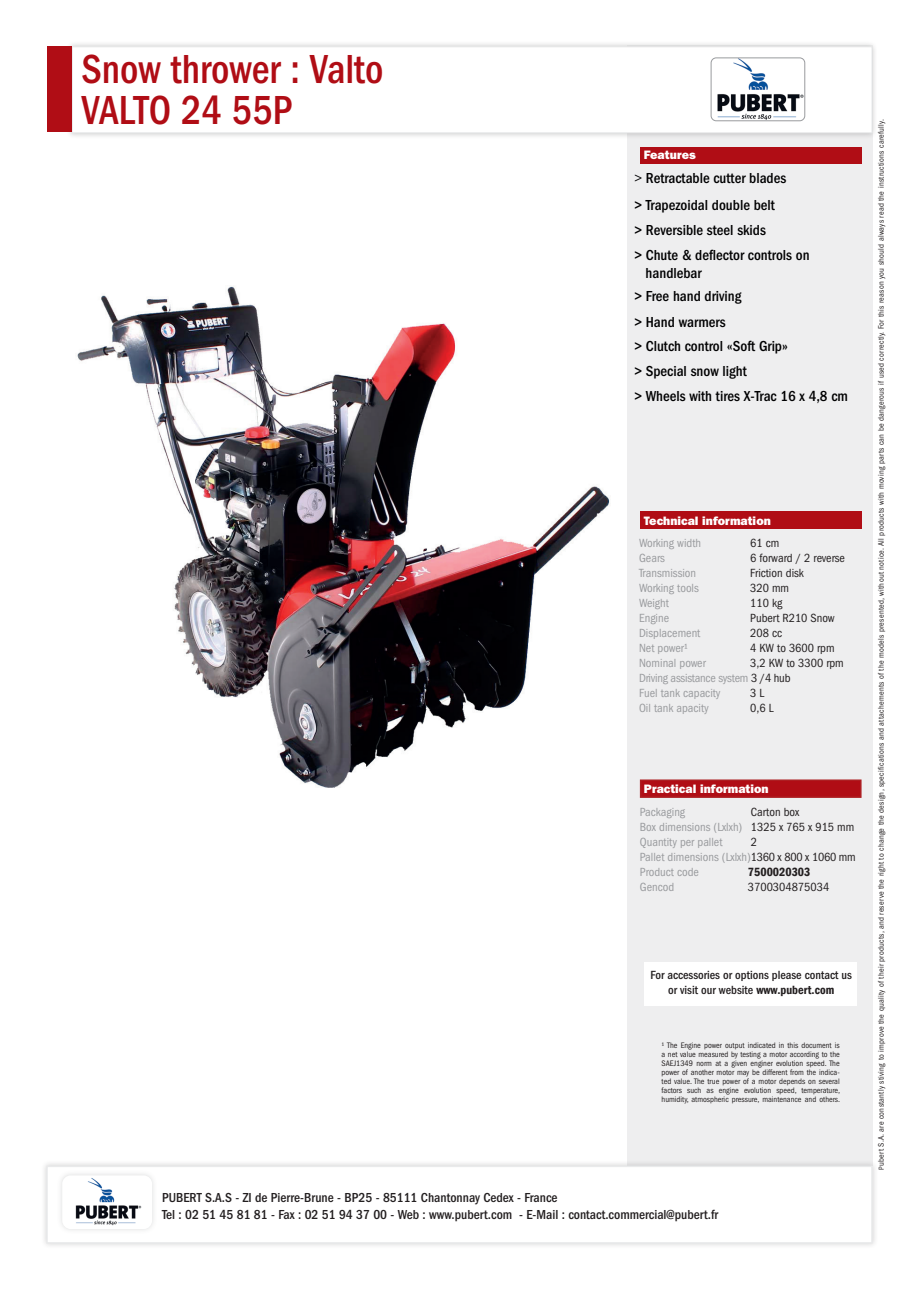
<style>
.page{position:relative;width:919px;height:1289px;background:#fff}
.page>*{position:absolute;margin:0;border:0;box-sizing:border-box;transform-origin:0 0}
.t1{font:500 condensed 42px "Franklin Gothic";color:#b00d15;scale:.95 1}
.t2{font:500 condensed 15px "Franklin Gothic";color:#000001}
.t3{font:500 condensed 13.5px "Franklin Gothic";color:#231f20}
.t4{font:condensed 12.3px "ITC Franklin Gothic Std";color:#999b9e}
.t5{font:condensed 12.3px "ITC Franklin Gothic Std";color:#231f20}
.t6{font:500 condensed 12.3px/15px "Franklin Gothic";color:#231f20;text-align:center}
.t7{font:800 12.3px "Franklin Gothic";color:#fff}
.t8{font:condensed 12.3px "ITC Franklin Gothic Std";letter-spacing:-.02em;color:#999b9e}
.t9{font:600 condensed 12.3px "Franklin Gothic";color:#231f20}
.t10{font:condensed 8.25px/9px "Franklin Gothic";letter-spacing:.03em;color:#231f20;text-align:justify}
.s1{font-family:"ITC Franklin Gothic Std";font-weight:400}
.s2{color:#231f20}
.s3{font-weight:600}
.s4{font-size:7.5px}
</style>
<div class="page">
<div style="left:627px;top:133px;width:245px;height:1032px;background:#eeeeef"></div>
<div style="left:40px;top:1159px;width:838px;height:90px;background:#f3f3f3"></div>
<div style="left:46px;top:1165px;width:826px;height:78px;background:#fff;border:2px solid #e9eaeb"></div>
<div style="left:56px;top:1169px;width:102px;height:65px;background:#f9f9f9"></div>
<div style="left:62px;top:1175px;width:90px;height:53px;background:#fff;border-radius:9px"></div>
<img style="left:75px;top:1178px;width:67px;height:47px">
<div style="left:639px;top:779px;width:222px;height:18px;background:#b00d15;border:2px solid #ad1e22"></div>
<div style="left:639px;top:511px;width:222px;height:18px;background:#b00d15"></div>
<div style="left:639px;top:147px;width:222px;height:17px;background:#b00d15"></div>
<div style="left:66px;top:41px;width:811px;height:98px;background:#231f20;opacity:.26"></div>
<div style="left:72px;top:46px;width:800px;height:87px;background:#fff;border:1px solid #e9eaeb"></div>
<div style="left:47px;top:46px;width:25px;height:86px;background:#b00d15"></div>
<img style="left:717px;top:58px;width:87px;height:63px">
<div style="left:710px;top:58px;width:94px;height:63px;border:1px solid #999b9e;border-radius:5px"></div>
<div style="left:644px;top:962px;width:213px;height:43px;background:#fff"></div>
<img style="left:77px;top:286px;width:533px;height:502px">
<p class="t1" style="left:81px;top:46px;width:319px">Snow thrower : Valto</p>
<p class="t1" style="left:81px;top:86px;width:223px">VALTO 24 55P</p>
<p class="t7" style="left:644px;top:147px;width:53px">Features</p>
<p class="t2" style="left:634px;top:170px;width:153px"><span class="s1">&gt;</span> Retractable cutter blades</p>
<p class="t2" style="left:634px;top:196px;width:142px">&gt; Trapezoidal double belt</p>
<p class="t2" style="left:634px;top:222px;width:133px">&gt; Reversible steel skids</p>
<p class="t2" style="left:634px;top:246px;width:177px">&gt; Chute &amp; deflector controls on</p>
<p class="t2" style="left:645px;top:264px;width:57px">handlebar</p>
<p class="t2" style="left:634px;top:288px;width:109px">&gt; Free hand driving</p>
<p class="t2" style="left:634px;top:313px;width:93px">&gt; Hand warmers</p>
<p class="t2" style="left:634px;top:338px;width:155px">&gt; Clutch control «Soft Grip»</p>
<p class="t2" style="left:634px;top:363px;width:114px">&gt; Special snow light</p>
<p class="t2" style="left:634px;top:387px;width:215px">&gt; Wheels with tires X-Trac 16 x 4,8 cm</p>
<p class="t7" style="left:644px;top:513px;width:128px">Technical information</p>
<p class="t4" style="left:639px;top:535px;width:64px">Working width</p>
<p class="t5" style="left:750px;top:535px;width:31px">61 cm</p>
<p class="t4" style="left:639px;top:550px;width:27px">Gears</p>
<p class="t5" style="left:750px;top:550px;width:96px">6 forward / 2 reverse</p>
<p class="t4" style="left:639px;top:565px;width:59px">Transmission</p>
<p class="t5" style="left:750px;top:565px;width:55px">Friction disk</p>
<p class="t4" style="left:639px;top:580px;width:61px">Working tools</p>
<p class="t5" style="left:750px;top:580px;width:40px">320 mm</p>
<p class="t4" style="left:639px;top:595px;width:31px">Weight</p>
<p class="t5" style="left:750px;top:595px;width:34px">110 kg</p>
<p class="t4" style="left:639px;top:610px;width:32px">Engine</p>
<p class="t5" style="left:750px;top:610px;width:86px">Pubert R210 Snow</p>
<p class="t4" style="left:639px;top:625px;width:63px">Displacement</p>
<p class="t5" style="left:750px;top:625px;width:33px">208 cc</p>
<p class="t4" style="left:639px;top:640px;width:51px">Net power¹</p>
<p class="t5" style="left:750px;top:640px;width:86px">4 KW to 3600 rpm</p>
<p class="t4" style="left:639px;top:655px;width:68px">Nominal power</p>
<p class="t5" style="left:750px;top:655px;width:95px">3,2 KW to 3300 rpm</p>
<p class="t8" style="left:639px;top:670px;width:153px">Driving assistance system <span class="s2">3 /4 hub</span></p>
<p class="t4" style="left:639px;top:685px;width:83px">Fuel tank capacity</p>
<p class="t5" style="left:750px;top:685px;width:16px">3 L</p>
<p class="t4" style="left:639px;top:700px;width:71px">Oil tank apacity</p>
<p class="t5" style="left:750px;top:700px;width:25px">0,6 L</p>
<p class="t7" style="left:644px;top:782px;width:126px">Practical information</p>
<p class="t4" style="left:639px;top:804px;width:47px">Packaging</p>
<p class="t5" style="left:751px;top:804px;width:50px">Carton box</p>
<p class="t4" style="left:639px;top:819px;width:216px">Box dimensions (Lxlxh) <span class="s2">1325 x 765 x 915 mm</span></p>
<p class="t4" style="left:639px;top:834px;width:84px">Quantity per pallet</p>
<p class="t5" style="left:751px;top:834px;width:8px">2</p>
<p class="t4" style="left:639px;top:849px;width:217px">Pallet dimensions (Lxlxh)<span class="s2">1360 x 800 x 1060 mm</span></p>
<p class="t4" style="left:639px;top:864px;width:61px">Product code</p>
<p class="t9" style="left:747px;top:863px;width:64px">7500020303</p>
<p class="t4" style="left:639px;top:879px;width:36px">Gencod</p>
<p class="t5" style="left:747px;top:879px;width:83px">3700304875034</p>
<p class="t6" style="left:650px;top:967px;width:203px">For accessories or options please contact us or visit our website <span class="s3">www.pubert.com</span></p>
<p class="t10" style="left:661px;top:1040px;width:180px">¹ The Engine power output indicated in this document is a net value measured by testing a motor according to the SAEJ1349 norm at a given enginer evolution speed. The power of another motor may be different from the indica&shy;ted value. The true power of a motor depends on several factors such as engine evolution speed, temperature, humidity, atmospheric pressure, maintenance and others.</p>
<p class="t3" style="left:162px;top:1190px;width:397px">PUBERT S.A.S - ZI de Pierre-Brune - BP25 - 85111 Chantonnay Cedex - France</p>
<p class="t3" style="left:162px;top:1206px;width:557px">Tel : 02 51 45 81 81 - Fax : 02 51 94 37 00 - Web : www.pubert.com - E-Mail : contact.commercial@pubert.fr</p>
<p class="t10" style="left:876px;top:1169px;width:1051px;rotate:-90deg"><span class="s4">P</span>ubert S.A. are constantly stiving to improve the quality of their products, and reserve the right to change the design, specifications and attachements of the models presented, without notice. All products with moving parts can be dangerous if used correctly. For this reason you should always read the instructions carefully.</p>
</div>
